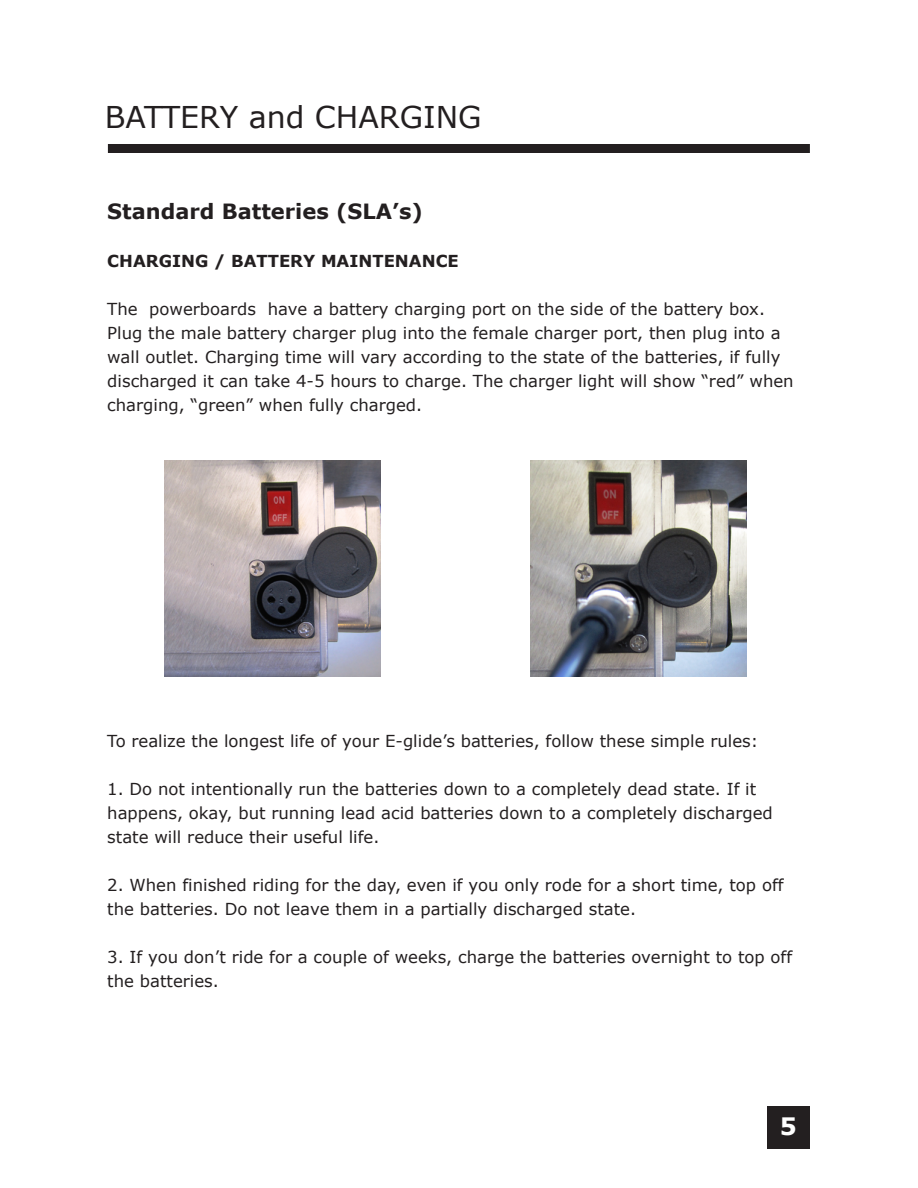
<style>
.page{position:relative;width:918px;height:1188px;background:#fff}
.page>*{position:absolute;margin:0;border:0;box-sizing:border-box;transform-origin:0 0}
.t1{font:30px "Verdana";color:#231f20}
.t2{font:700 24px "Verdana";color:#fff}
.t3{font:700 21px "Verdana";color:#231f20}
.t4{font:16.5px/24px "Verdana";color:#231f20}
.t5{font:700 16.5px "Verdana";color:#231f20}
</style>
<div class="page">
<div style="left:767px;top:1106px;width:43px;height:42px;background:#231f20"></div>
<div style="left:108px;top:144px;width:702px;height:9px;background:#231f20"></div>
<img style="left:165px;top:461px;width:216px;height:216px">
<img style="left:531px;top:460px;width:216px;height:216px">
<h1 class="t1" style="left:105px;top:98px;width:378px">BATTERY and CHARGING</h1>
<p class="t3" style="left:107px;top:198px;width:317px">Standard Batteries (SLA’s)</p>
<p class="t5" style="left:107px;top:250px;width:353px">CHARGING / BATTERY MAINTENANCE</p>
<p class="t4" style="left:107px;top:297px;width:688px">The powerboards have a battery charging port on the side of the battery box.<br>Plug the male battery charger plug into the female charger port, then plug into a wall outlet. Charging time will vary according to the state of the batteries, if fully discharged it can take 4-5 hours to charge. The charger light will show “red” when charging, “green” when fully charged.</p>
<p class="t4" style="left:107px;top:729px;width:653px">To realize the longest life of your E-glide’s batteries, follow these simple rules:</p>
<p class="t4" style="left:107px;top:777px;width:667px">1. Do not intentionally run the batteries down to a completely dead state. If it happens, okay, but running lead acid batteries down to a completely discharged state will reduce their useful life.</p>
<p class="t4" style="left:107px;top:873px;width:678px">2. When finished riding for the day, even if you only rode for a short time, top off the batteries. Do not leave them in a partially discharged state.</p>
<p class="t4" style="left:107px;top:945px;width:687px">3. If you don’t ride for a couple of weeks, charge the batteries overnight to top off the batteries.</p>
<h2 class="t2" style="left:780px;top:1111px;width:19px">5</h2>
</div>
